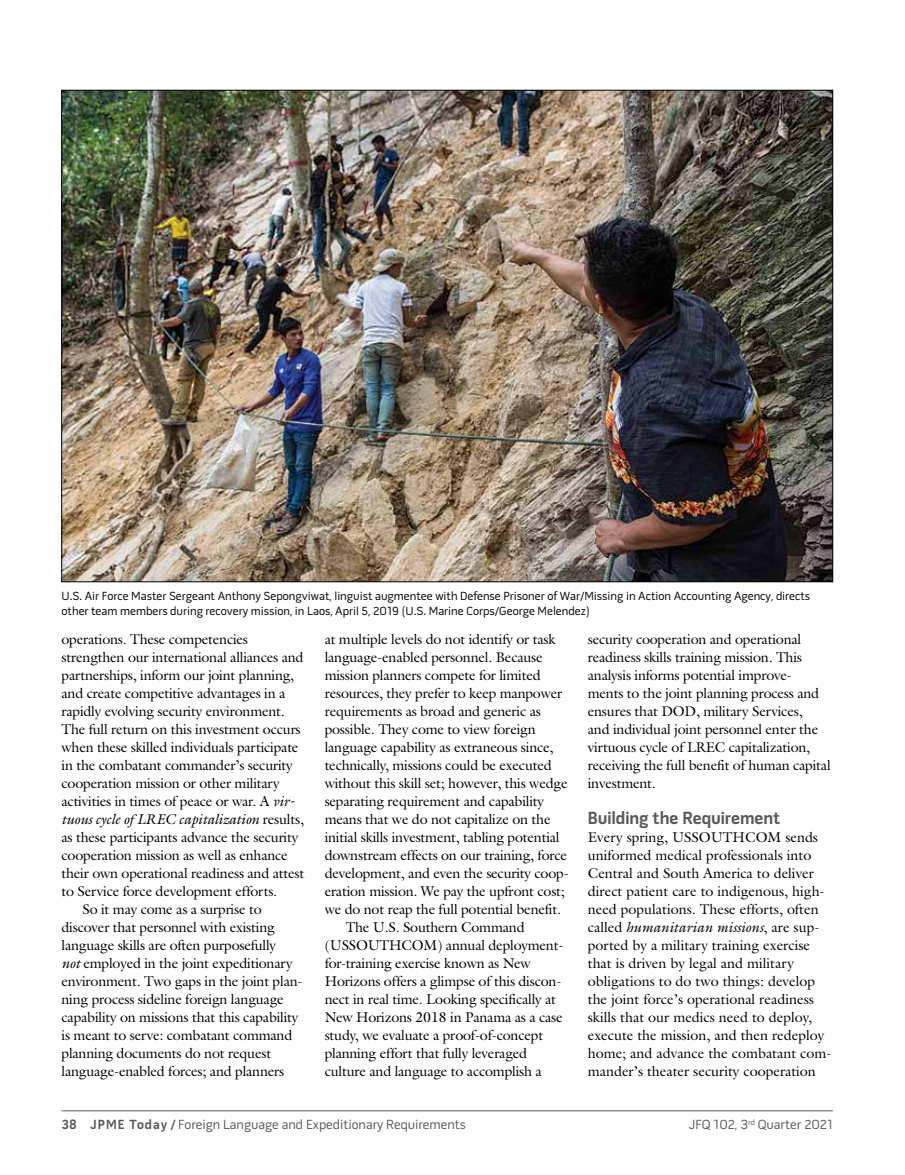
<style>
.page{position:relative;width:905px;height:1175px;background:#fff}
.page>*{position:absolute;margin:0;border:0;box-sizing:border-box;transform-origin:0 0}
.t1{font:700 18px "Pill Gothic 600 mg";letter-spacing:-.01em;color:#58595b}
.t2{font:14.25px/18px "Galliard Std";letter-spacing:-.015em;color:#000}
.t3{font:italic 14.25px "Galliard Std";letter-spacing:-.015em;color:#000}
.t4{font:13.5px "Pill Gothic 600 mg";color:#58595b}
.t5{font:12px/15px "Pill Gothic 600 mg";color:#000}
.s1{font-style:italic}
.s2{font-style:normal}
.s3{font-weight:700}
</style>
<div class="page">
<hr style="left:62px;top:1110px;width:770px;height:1px;background:#58595b">
<img style="left:64px;top:92px;width:766px;height:488px">
<p class="t5" style="left:62px;top:589px;width:750px">U.S. Air Force Master Sergeant Anthony Sepongviwat, linguist augmentee with Defense Prisoner of War/Missing in Action Accounting Agency, directs other team members during recovery mission, in Laos, April 5, 2019 (U.S. Marine Corps/George Melendez)</p>
<p class="t2" style="left:62px;top:629px;width:188px">operations. These competencies</p>
<p class="t2" style="left:62px;top:647px;width:243px">strengthen our international alliances and</p>
<p class="t2" style="left:62px;top:665px;width:234px">partnerships, inform our joint planning,</p>
<p class="t2" style="left:62px;top:683px;width:225px">and create competitive advantages in a</p>
<p class="t2" style="left:62px;top:701px;width:225px">rapidly evolving security environment.</p>
<p class="t2" style="left:62px;top:719px;width:241px">The full return on this investment occurs</p>
<p class="t2" style="left:62px;top:737px;width:238px">when these skilled individuals participate</p>
<p class="t2" style="left:62px;top:755px;width:233px">in the combatant commander’s security</p>
<p class="t2" style="left:62px;top:773px;width:220px">cooperation mission or other military</p>
<p class="t2" style="left:62px;top:791px;width:235px">activities in times of peace or war. A <span class="s1">vir-</span></p>
<p class="t3" style="left:62px;top:810px;width:244px">tuous cycle of LREC capitalization <span class="s2">results,</span></p>
<p class="t2" style="left:62px;top:827px;width:238px">as these participants advance the security</p>
<p class="t2" style="left:62px;top:845px;width:228px">cooperation mission as well as enhance</p>
<p class="t2" style="left:62px;top:863px;width:244px">their own operational readiness and attest</p>
<p class="t2" style="left:62px;top:881px;width:217px">to Service force development efforts.</p>
<p class="t2" style="left:83px;top:899px;width:181px">So it may come as a surprise to</p>
<p class="t2" style="left:62px;top:917px;width:215px">discover that personnel with existing</p>
<p class="t2" style="left:62px;top:935px;width:216px">language skills are often purposefully</p>
<p class="t2" style="left:62px;top:953px;width:233px"><span class="s1">not</span> employed in the joint expeditionary</p>
<p class="t2" style="left:62px;top:971px;width:242px">environment. Two gaps in the joint plan-</p>
<p class="t2" style="left:62px;top:989px;width:224px">ning process sideline foreign language</p>
<p class="t2" style="left:62px;top:1007px;width:238px">capability on missions that this capability</p>
<p class="t2" style="left:62px;top:1025px;width:232px">is meant to serve: combatant command</p>
<p class="t2" style="left:62px;top:1043px;width:211px">planning documents do not request</p>
<p class="t2" style="left:62px;top:1061px;width:224px">language-enabled forces; and planners</p>
<p class="t2" style="left:324px;top:629px;width:232px">at multiple levels do not identify or task</p>
<p class="t2" style="left:324px;top:647px;width:219px">language-enabled personnel. Because</p>
<p class="t2" style="left:324px;top:665px;width:217px">mission planners compete for limited</p>
<p class="t2" style="left:324px;top:683px;width:239px">resources, they prefer to keep manpower</p>
<p class="t2" style="left:324px;top:701px;width:218px">requirements as broad and generic as</p>
<p class="t2" style="left:324px;top:719px;width:212px">possible. They come to view foreign</p>
<p class="t2" style="left:324px;top:737px;width:230px">language capability as extraneous since,</p>
<p class="t2" style="left:324px;top:755px;width:228px">technically, missions could be executed</p>
<p class="t2" style="left:324px;top:773px;width:244px">without this skill set; however, this wedge</p>
<p class="t2" style="left:324px;top:791px;width:221px">separating requirement and capability</p>
<p class="t2" style="left:324px;top:809px;width:227px">means that we do not capitalize on the</p>
<p class="t2" style="left:324px;top:827px;width:236px">initial skills investment, tabling potential</p>
<p class="t2" style="left:324px;top:845px;width:244px">downstream effects on our training, force</p>
<p class="t2" style="left:324px;top:863px;width:246px">development, and even the security coop-</p>
<p class="t2" style="left:324px;top:881px;width:242px">eration mission. We pay the upfront cost;</p>
<p class="t2" style="left:324px;top:899px;width:238px">we do not reap the full potential benefit.</p>
<p class="t2" style="left:346px;top:917px;width:180px">The U.S. Southern Command</p>
<p class="t2" style="left:324px;top:935px;width:240px">(USSOUTHCOM) annual deployment-</p>
<p class="t2" style="left:324px;top:953px;width:208px">for-training exercise known as New</p>
<p class="t2" style="left:324px;top:971px;width:238px">Horizons offers a glimpse of this discon-</p>
<p class="t2" style="left:324px;top:989px;width:233px">nect in real time. Looking specifically at</p>
<p class="t2" style="left:324px;top:1007px;width:239px">New Horizons 2018 in Panama as a case</p>
<p class="t2" style="left:324px;top:1025px;width:220px">study, we evaluate a proof-of-concept</p>
<p class="t2" style="left:324px;top:1043px;width:204px">planning effort that fully leveraged</p>
<p class="t2" style="left:324px;top:1061px;width:219px">culture and language to accomplish a</p>
<p class="t2" style="left:587px;top:629px;width:244px">security cooperation and operational readiness skills training mission. This analysis informs potential improve&shy;ments to the joint planning process and ensures that DOD, military Services,<br>and individual joint personnel enter the virtuous cycle of LREC capitalization, receiving the full benefit of human capital investment.</p>
<p class="t1" style="left:588px;top:810px;width:194px">Building the Requirement</p>
<p class="t2" style="left:588px;top:827px;width:245px">Every spring, USSOUTHCOM sends uniformed medical professionals into Central and South America to deliver direct patient care to indigenous, high&shy;need populations. These efforts, often called <span class="s1">humanitarian missions</span>, are sup&shy;ported by a military training exercise that is driven by legal and military obligations to do two things: develop the joint force’s operational readiness skills that our medics need to deploy, execute the mission, and then redeploy home; and advance the combatant com&shy;mander’s theater security cooperation</p>
<p class="t4" style="left:62px;top:1119px;width:406px"><span class="s3">38 JPME Today /</span> Foreign Language and Expeditionary Requirements</p>
<p class="t4" style="left:688px;top:1119px;width:146px">JFQ 102, 3<sup>rd</sup> Quarter 2021</p>
</div>
